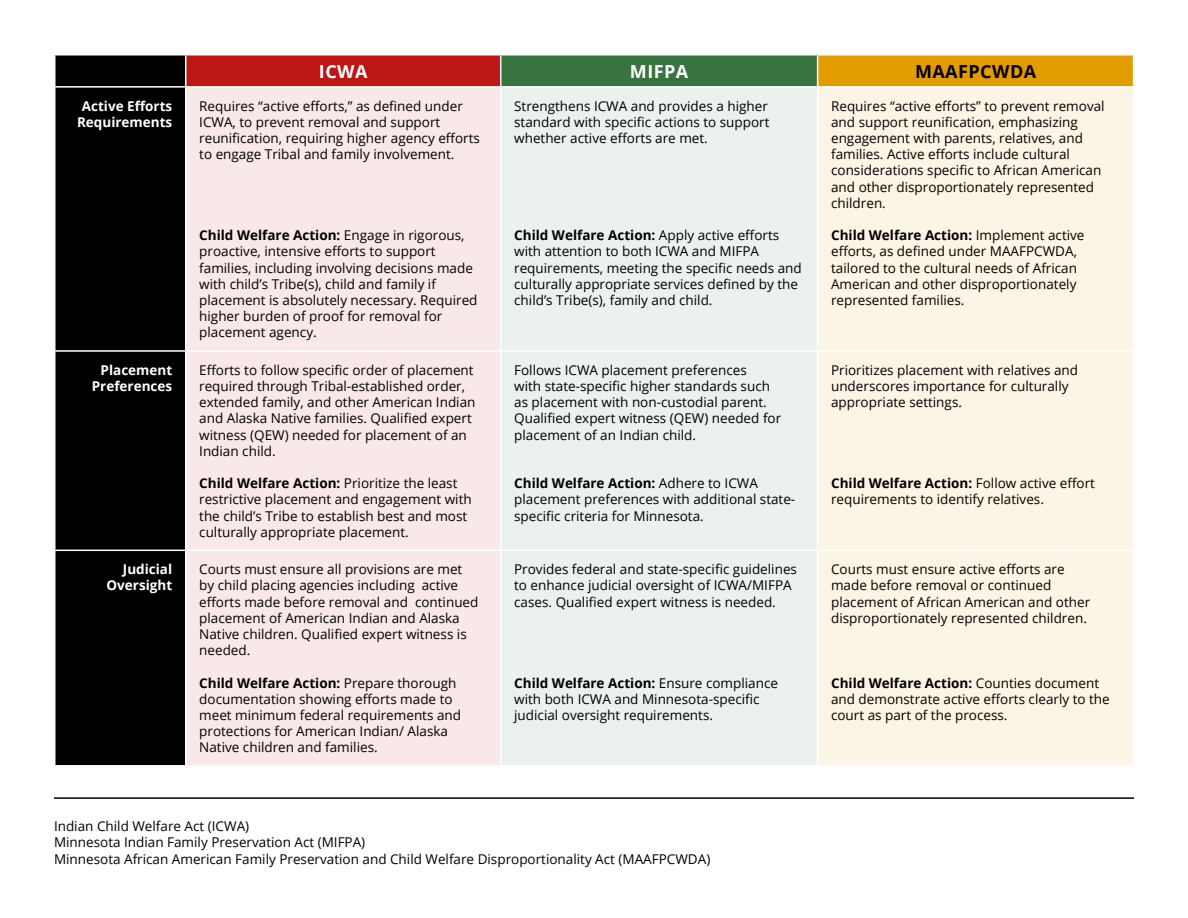
<style>
.page{position:relative;width:1188px;height:918px;background:#fff}
.page>*{position:absolute;margin:0;border:0;box-sizing:border-box;transform-origin:0 0}
.t1{font:700 18px "Open Sans";letter-spacing:.025em;color:#fff}
.t2{font:700 18px "Open Sans";letter-spacing:.025em;color:#000}
.t3{font:13.5px/16.2px "Open Sans";color:#000}
.t4{font:700 13.5px/16.2px "Open Sans";color:#fff;text-align:right}
.s1{font-weight:700}
</style>
<div class="page">
<div style="left:56px;top:56px;width:129px;height:709px;background:#000"></div>
<div style="left:186px;top:55px;width:315px;height:32px;background:#bd1614"></div>
<div style="left:501px;top:55px;width:317px;height:32px;background:#39733f"></div>
<div style="left:818px;top:55px;width:316px;height:32px;background:#e39c00"></div>
<div style="left:187px;top:88px;width:313px;height:677px;background:#f8e8e8"></div>
<div style="left:501px;top:88px;width:316px;height:677px;background:#ebf1ec"></div>
<div style="left:818px;top:88px;width:315px;height:677px;background:#fcf5e6"></div>
<hr style="left:54px;top:350px;width:132px;height:2px;background:#fff">
<hr style="left:186px;top:350px;width:315px;height:2px;background:#fff">
<hr style="left:501px;top:350px;width:317px;height:2px;background:#fff">
<hr style="left:818px;top:350px;width:316px;height:2px;background:#fff">
<hr style="left:54px;top:550px;width:132px;height:1px;background:#fff">
<hr style="left:186px;top:550px;width:315px;height:1px;background:#fff">
<hr style="left:501px;top:550px;width:317px;height:1px;background:#fff">
<hr style="left:818px;top:550px;width:316px;height:1px;background:#fff">
<hr style="left:186px;top:54px;width:315px;height:2px;background:#fff">
<hr style="left:185px;top:56px;width:2px;height:30px;background:#fff">
<hr style="left:501px;top:54px;width:317px;height:2px;background:#fff">
<hr style="left:500px;top:56px;width:1px;height:30px;background:#fff">
<hr style="left:818px;top:54px;width:316px;height:2px;background:#fff">
<hr style="left:817px;top:56px;width:1px;height:30px;background:#fff">
<hr style="left:1133px;top:56px;width:1px;height:30px;background:#fff">
<hr style="left:54px;top:86px;width:132px;height:2px;background:#fff">
<hr style="left:186px;top:86px;width:315px;height:2px;background:#fff">
<hr style="left:501px;top:86px;width:317px;height:2px;background:#fff">
<hr style="left:818px;top:86px;width:316px;height:2px;background:#fff">
<hr style="left:54px;top:797px;width:1080px;height:2px;background:#000">
<h1 class="t1" style="left:319px;top:58px;width:50px">ICWA</h1>
<h1 class="t1" style="left:630px;top:58px;width:60px">MIFPA</h1>
<h1 class="t2" style="left:915px;top:58px;width:123px">MAAFPCWDA</h1>
<p class="t4" style="left:77px;top:97px;width:97px;text-align:center">Active Efforts<br>Requirements</p>
<p class="t3" style="left:199px;top:97px;width:282px">Requires “active efforts,” as defined under ICWA, to prevent removal and support reunification, requiring higher agency efforts to engage Tribal and family involvement.</p>
<p class="t3" style="left:199px;top:227px;width:280px"><span class="s1">Child Welfare Action:</span> Engage in rigorous, proactive, intensive efforts to support families, including involving decisions made with child’s Tribe(s), child and family if placement is absolutely necessary. Required higher burden of proof for removal for placement agency.</p>
<p class="t4" style="left:92px;top:361px;width:82px">Placement<br>Preferences</p>
<p class="t3" style="left:199px;top:361px;width:278px">Efforts to follow specific order of placement required through Tribal-established order, extended family, and other American Indian and Alaska Native families. Qualified expert witness (QEW) needed for placement of an Indian child.</p>
<p class="t3" style="left:199px;top:475px;width:274px"><span class="s1">Child Welfare Action:</span> Prioritize the least restrictive placement and engagement with the child’s Tribe to establish best and most culturally appropriate placement.</p>
<p class="t4" style="left:107px;top:561px;width:67px">Judicial<br>Oversight</p>
<p class="t3" style="left:199px;top:561px;width:281px">Courts must ensure all provisions are met by child placing agencies including active efforts made before removal and continued placement of American Indian and Alaska Native children. Qualified expert witness is needed.</p>
<p class="t3" style="left:199px;top:674px;width:263px"><span class="s1">Child Welfare Action:</span> Prepare thorough documentation showing efforts made to meet minimum federal requirements and protections for American Indian/ Alaska Native children and families.</p>
<p class="t3" style="left:514px;top:97px;width:257px">Strengthens ICWA and provides a higher standard with specific actions to support whether active efforts are met.</p>
<p class="t3" style="left:514px;top:227px;width:289px"><span class="s1">Child Welfare Action:</span> Apply active efforts with attention to both ICWA and MIFPA requirements, meeting the specific needs and culturally appropriate services defined by the child’s Tribe(s), family and child.</p>
<p class="t3" style="left:514px;top:361px;width:269px">Follows ICWA placement preferences<br>with state-specific higher standards such as placement with non-custodial parent.<br>Qualified expert witness (QEW) needed for placement of an Indian child.</p>
<p class="t3" style="left:514px;top:475px;width:283px"><span class="s1">Child Welfare Action:</span> Adhere to ICWA placement preferences with additional state&shy;specific criteria for Minnesota.</p>
<p class="t3" style="left:514px;top:561px;width:284px">Provides federal and state-specific guidelines to enhance judicial oversight of ICWA/MIFPA cases. Qualified expert witness is needed.</p>
<p class="t3" style="left:514px;top:674px;width:265px"><span class="s1">Child Welfare Action:</span> Ensure compliance with both ICWA and Minnesota-specific judicial oversight requirements.</p>
<p class="t3" style="left:54px;top:818px;width:658px">Indian Child Welfare Act (ICWA)<br>Minnesota Indian Family Preservation Act (MIFPA)<br>Minnesota African American Family Preservation and Child Welfare Disproportionality Act (MAAFPCWDA)</p>
<p class="t3" style="left:831px;top:97px;width:275px">Requires “active efforts” to prevent removal and support reunification, emphasizing engagement with parents, relatives, and families. Active efforts include cultural considerations specific to African American and other disproportionately represented children.</p>
<p class="t3" style="left:831px;top:227px;width:255px"><span class="s1">Child Welfare Action:</span> Implement active efforts, as defined under MAAFPCWDA, tailored to the cultural needs of African American and other disproportionately represented families.</p>
<p class="t3" style="left:831px;top:361px;width:249px">Prioritizes placement with relatives and underscores importance for culturally appropriate settings.</p>
<p class="t3" style="left:831px;top:475px;width:265px"><span class="s1">Child Welfare Action:</span> Follow active effort requirements to identify relatives.</p>
<p class="t3" style="left:831px;top:561px;width:261px">Courts must ensure active efforts are made before removal or continued placement of African American and other disproportionately represented children.</p>
<p class="t3" style="left:831px;top:674px;width:280px"><span class="s1">Child Welfare Action:</span> Counties document and demonstrate active efforts clearly to the court as part of the process.</p>
</div>
